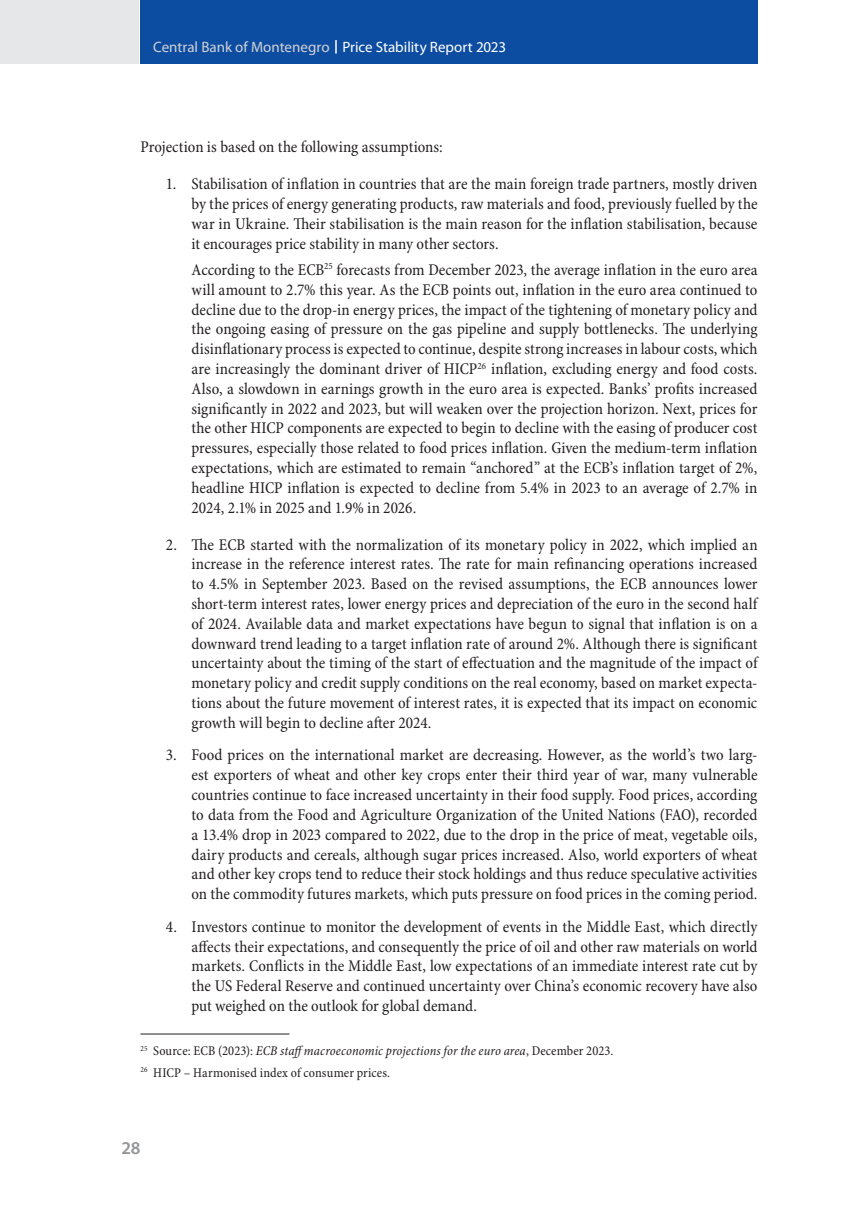
<style>
.page{position:relative;width:864px;height:1217px;background:#fff}
.page>*{position:absolute;margin:0;border:0;box-sizing:border-box;transform-origin:0 0}
.t1{font:600 18px "Myriad Pro";color:#939598}
.t2{font:condensed 16.5px/19.8px "Minion Pro";color:#231f20;text-align:justify}
.t3{font:15px "Myriad Pro";color:#fff}
.t4{font:condensed 13.5px/21.3px "Minion Pro";letter-spacing:.01em;color:#231f20}
.s1{color:#d1d2d4}
.s2{font-style:italic}
</style>
<div class="page">
<div style="left:0;top:0;width:138px;height:64px;background:#e6e7e9"></div>
<div style="left:140px;top:0;width:617px;height:64px;background:#0d4da1"></div>
<svg style="left:335px;top:40px;width:1px;height:14px"></svg>
<hr style="left:140px;top:1033px;width:149px;height:1px;background:#231f20">
<p class="t3" style="left:153px;top:38px;width:354px"><span class="s1">Central Bank of Montenegro</span> Price Stability Report 2023</p>
<p class="t2" style="left:140px;top:138px;width:303px">Projection is based on the following assumptions:</p>
<p class="t2" style="left:191px;top:175px;width:567px;text-indent:-26px">1. Stabilisation of inflation in countries that are the main foreign trade partners, mostly driven by the prices of energy generating products, raw materials and food, previously fuelled by the war in Ukraine. Their stabilisation is the main reason for the inflation stabilisation, because it encourages price stability in many other sectors.</p>
<p class="t2" style="left:191px;top:260px;width:567px">According to the ECB<sup>25</sup> forecasts from December 2023, the average inflation in the euro area will amount to 2.7% this year. As the ECB points out, inflation in the euro area continued to decline due to the drop-in energy prices, the impact of the tightening of monetary policy and the ongoing easing of pressure on the gas pipeline and supply bottlenecks. The underlying disinflationary process is expected to continue, despite strong increases in labour costs, which are increasingly the dominant driver of HICP<sup>26</sup> inflation, excluding energy and food costs.<br>Also, a slowdown in earnings growth in the euro area is expected. Banks’ profits increased significantly in 2022 and 2023, but will weaken over the projection horizon. Next, prices for the other HICP components are expected to begin to decline with the easing of producer cost pressures, especially those related to food prices inflation. Given the medium-term inflation expectations, which are estimated to remain “anchored” at the ECB’s inflation target of 2%, headline HICP inflation is expected to decline from 5.4% in 2023 to an average of 2.7% in 2024, 2.1% in 2025 and 1.9% in 2026.</p>
<p class="t2" style="left:191px;top:535px;width:567px;text-indent:-26px">2. The ECB started with the normalization of its monetary policy in 2022, which implied an increase in the reference interest rates. The rate for main refinancing operations increased to 4.5% in September 2023. Based on the revised assumptions, the ECB announces lower short-term interest rates, lower energy prices and depreciation of the euro in the second half of 2024. Available data and market expectations have begun to signal that inflation is on a downward trend leading to a target inflation rate of around 2%. Although there is significant uncertainty about the timing of the start of effectuation and the magnitude of the impact of monetary policy and credit supply conditions on the real economy, based on market expecta&shy;tions about the future movement of interest rates, it is expected that its impact on economic growth will begin to decline after 2024.</p>
<p class="t2" style="left:191px;top:745px;width:567px;text-indent:-26px">3. Food prices on the international market are decreasing. However, as the world’s two larg&shy;est exporters of wheat and other key crops enter their third year of war, many vulnerable countries continue to face increased uncertainty in their food supply. Food prices, according to data from the Food and Agriculture Organization of the United Nations (FAO), recorded a 13.4% drop in 2023 compared to 2022, due to the drop in the price of meat, vegetable oils, dairy products and cereals, although sugar prices increased. Also, world exporters of wheat and other key crops tend to reduce their stock holdings and thus reduce speculative activities on the commodity futures markets, which puts pressure on food prices in the coming period.</p>
<p class="t2" style="left:191px;top:917px;width:567px;text-indent:-26px">4. Investors continue to monitor the development of events in the Middle East, which directly affects their expectations, and consequently the price of oil and other raw materials on world markets. Conflicts in the Middle East, low expectations of an immediate interest rate cut by the US Federal Reserve and continued uncertainty over China’s economic recovery have also put weighed on the outlook for global demand.</p>
<p class="t4" style="left:140px;top:1040px;width:474px"><sup>25</sup> Source: ECB (2023): <span class="s2">ECB staffmacroeconomic projections for the euro area</span>, December 2023.<br><sup>26</sup> HICP – Harmonised index of consumer prices.</p>
<p class="t1" style="left:121px;top:1136px;width:21px">28</p>
</div>
